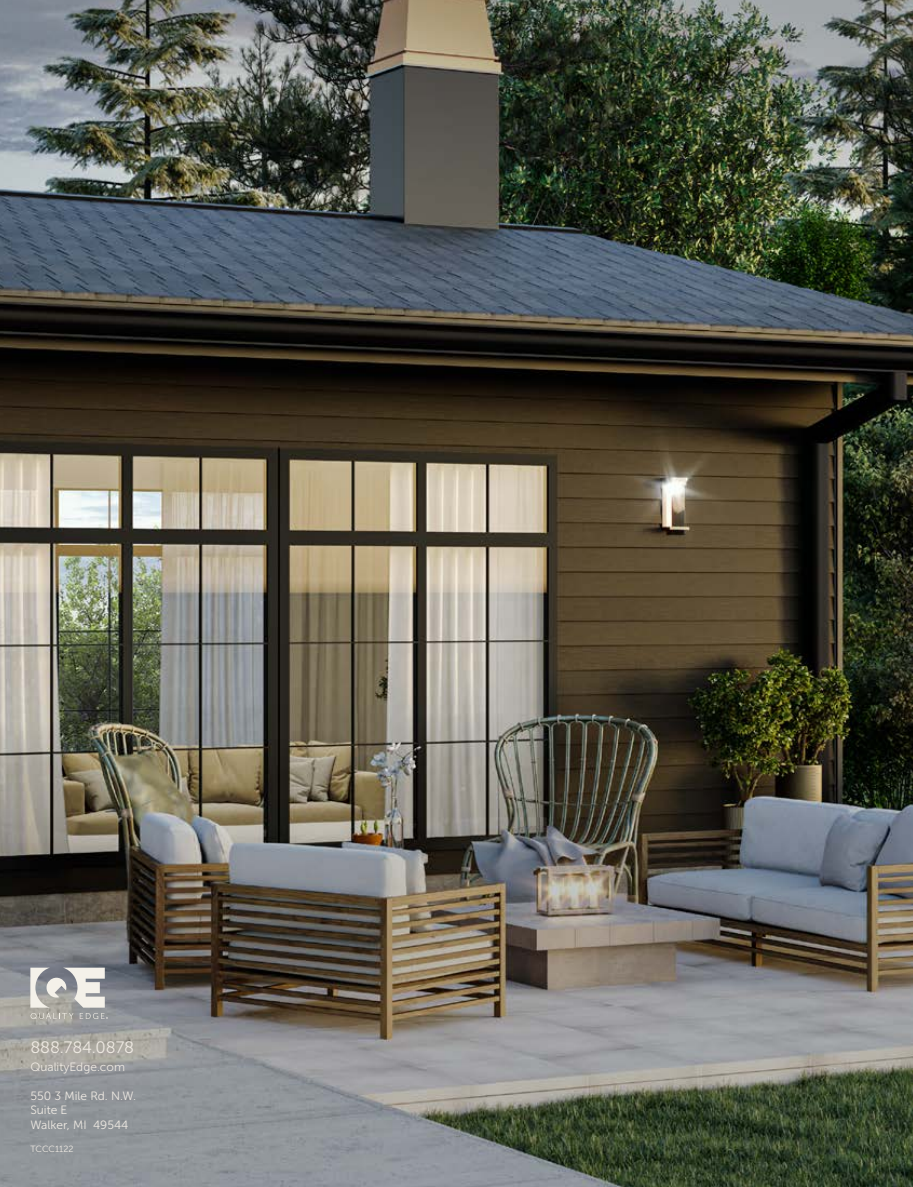
<style>
.page{position:relative;width:913px;height:1187px;background:#fff}
.page>*{position:absolute;margin:0;border:0;box-sizing:border-box;transform-origin:0 0}
.t1{font:16.5px "Museo Sans 300";color:#efeae3}
.t2{font:12px/14.4px "Museo Sans 300";color:#efeae3}
.t3{font:9px "Museo Sans 300";color:#efeae3}
</style>
<div class="page">
<img style="left:0;top:0;width:913px;height:1186px">
<svg style="left:30px;top:967px;width:78px;height:52px;background:#b9b9b7"></svg>
<h1 class="t1" style="left:30px;top:1038px;width:105px">888.784.0878</h1>
<p class="t2" style="left:30px;top:1059px;width:96px">QualityEdge.com</p>
<p class="t2" style="left:30px;top:1088px;width:107px">550 3 Mile Rd. N.W.<br>Suite E<br>Walker, MI 49544</p>
<p class="t3" style="left:30px;top:1144px;width:45px">TCCC1122</p>
</div>
